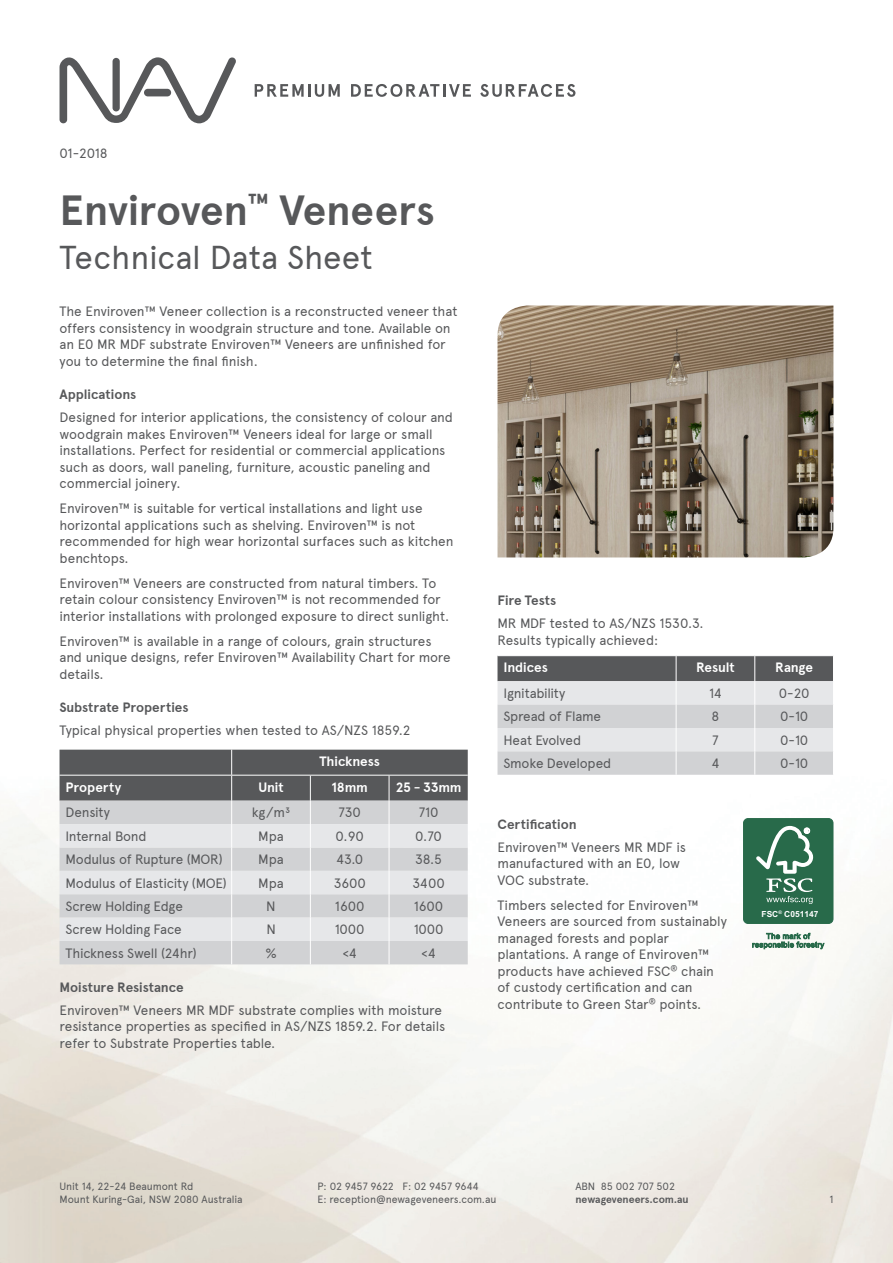
<style>
.page{position:relative;width:893px;height:1263px;background:#fff}
.page>*{position:absolute;margin:0;border:0;box-sizing:border-box;transform-origin:0 0}
.t1{font:700 42px "Apercu";letter-spacing:-.005em;color:#57585a}
.t2{font:33px "Apercu";letter-spacing:-.005em;color:#57585a}
.Bodycopy{font:13.5px/16.5px "Apercu";letter-spacing:-.01em;color:#57585a}
.Subheadings{font:700 13.5px "Apercu";color:#57585a}
.t3{font:700 13.5px "Apercu";letter-spacing:-.005em;color:#fff}
.Bodycopy-2{font:13.5px "Apercu";letter-spacing:-.03em;color:#57585a}
.t4{font:10.5px/12.6px "Apercu";letter-spacing:-.01em;color:#57585a}
.t5{font:700 10.5px/12.6px "Apercu";letter-spacing:-.005em;color:#57585a}
.t6{font:700 8.4px "M Arial";color:#fff}
.s1{font-weight:400}
</style>
<div class="page">
<svg style="left:60px;top:750px;width:408px;height:214px;background:#bcbdbf"></svg>
<svg style="left:497px;top:656px;width:337px;height:119px;background:#c0c1c3"></svg>
<img style="left:497px;top:305px;width:336px;height:252px">
<svg style="left:60px;top:57px;width:176px;height:66px"></svg>
<svg style="left:255px;top:84px;width:85px;height:13px"></svg>
<svg style="left:351px;top:84px;width:120px;height:13px"></svg>
<svg style="left:480px;top:84px;width:95px;height:13px"></svg>
<div style="left:743px;top:818px;width:90px;height:105px;background:#286a4a;border-radius:5px"></div>
<div style="left:743px;top:818px;width:90px;height:106px;border:1px solid #286a4a;border-radius:5px"></div>
<svg style="left:756px;top:826px;width:57px;height:78px"></svg>
<svg style="left:752px;top:933px;width:72px;height:16px"></svg>
<p class="Bodycopy" style="left:60px;top:145px;width:50px">01-2018</p>
<p class="t1" style="left:60px;top:185px;width:377px">Enviroven<sup>™</sup> Veneers</p>
<p class="t2" style="left:60px;top:237px;width:315px">Technical Data Sheet</p>
<p class="Bodycopy" style="left:60px;top:303px;width:400px">The Enviroven™ Veneer collection is a reconstructed veneer that offers consistency in woodgrain structure and tone. Available on an E0 MR MDF substrate Enviroven™ Veneers are unfinished for you to determine the final finish.</p>
<p class="Subheadings" style="left:60px;top:386px;width:78px">Applications</p>
<p class="Bodycopy" style="left:60px;top:409px;width:395px">Designed for interior applications, the consistency of colour and woodgrain makes Enviroven™ Veneers ideal for large or small installations. Perfect for residential or commercial applications such as doors, wall paneling, furniture, acoustic paneling and commercial joinery.</p>
<p class="Bodycopy" style="left:60px;top:500px;width:396px">Enviroven™ is suitable for vertical installations and light use horizontal applications such as shelving. Enviroven™ is not recommended for high wear horizontal surfaces such as kitchen benchtops.</p>
<p class="Bodycopy" style="left:60px;top:575px;width:391px">Enviroven™ Veneers are constructed from natural timbers. To retain colour consistency Enviroven™ is not recommended for interior installations with prolonged exposure to direct sunlight.</p>
<p class="Bodycopy" style="left:60px;top:633px;width:393px">Enviroven™ is available in a range of colours, grain structures and unique designs, refer Enviroven™ Availability Chart for more details.</p>
<p class="Subheadings" style="left:60px;top:699px;width:131px">Substrate Properties</p>
<p class="Bodycopy" style="left:60px;top:722px;width:352px">Typical physical properties when tested to AS/NZS 1859.2</p>
<p class="t3" style="left:319px;top:753px;width:62px">Thickness</p>
<p class="t3" style="left:66px;top:779px;width:57px">Property</p>
<p class="t3" style="left:258px;top:779px;width:27px">Unit</p>
<p class="t3" style="left:331px;top:779px;width:38px">18mm</p>
<p class="t3" style="left:396px;top:779px;width:67px">25 - 33mm</p>
<p class="Bodycopy" style="left:66px;top:804px;width:46px">Density</p>
<p class="Bodycopy" style="left:252px;top:804px;width:40px">kg/m³</p>
<p class="Bodycopy" style="left:338px;top:804px;width:24px">730</p>
<p class="Bodycopy" style="left:419px;top:804px;width:21px">710</p>
<p class="Bodycopy" style="left:66px;top:828px;width:83px">Internal Bond</p>
<p class="Bodycopy" style="left:258px;top:828px;width:27px">Mpa</p>
<p class="Bodycopy" style="left:336px;top:828px;width:30px">0.90</p>
<p class="Bodycopy" style="left:415px;top:828px;width:28px">0.70</p>
<p class="Bodycopy-2" style="left:66px;top:851px;width:159px">Modulus of Rupture (MOR)</p>
<p class="Bodycopy" style="left:258px;top:851px;width:27px">Mpa</p>
<p class="Bodycopy" style="left:336px;top:851px;width:29px">43.0</p>
<p class="Bodycopy" style="left:415px;top:851px;width:28px">38.5</p>
<p class="Bodycopy" style="left:66px;top:874px;width:163px">Modulus of Elasticity (MOE)</p>
<p class="Bodycopy" style="left:258px;top:874px;width:27px">Mpa</p>
<p class="Bodycopy" style="left:334px;top:874px;width:34px">3600</p>
<p class="Bodycopy" style="left:412px;top:874px;width:34px">3400</p>
<p class="Bodycopy" style="left:66px;top:898px;width:119px">Screw Holding Edge</p>
<p class="Bodycopy" style="left:266px;top:898px;width:11px">N</p>
<p class="Bodycopy" style="left:335px;top:898px;width:31px">1600</p>
<p class="Bodycopy" style="left:414px;top:898px;width:31px">1600</p>
<p class="Bodycopy" style="left:66px;top:921px;width:118px">Screw Holding Face</p>
<p class="Bodycopy" style="left:266px;top:921px;width:11px">N</p>
<p class="Bodycopy" style="left:335px;top:921px;width:31px">1000</p>
<p class="Bodycopy" style="left:414px;top:921px;width:31px">1000</p>
<p class="Bodycopy" style="left:66px;top:945px;width:133px">Thickness Swell (24hr)</p>
<p class="Bodycopy" style="left:265px;top:945px;width:13px">%</p>
<p class="Bodycopy" style="left:343px;top:945px;width:16px">&lt;4</p>
<p class="Bodycopy" style="left:422px;top:945px;width:16px">&lt;4</p>
<p class="Subheadings" style="left:60px;top:979px;width:126px">Moisture Resistance</p>
<p class="Bodycopy" style="left:60px;top:1002px;width:387px">Enviroven™ Veneers MR MDF substrate complies with moisture resistance properties as specified in AS/NZS 1859.2. For details refer to Substrate Properties table.</p>
<p class="Subheadings" style="left:497px;top:592px;width:60px">Fire Tests</p>
<p class="Bodycopy" style="left:497px;top:615px;width:207px">MR MDF tested to AS/NZS 1530.3.<br>Results typically achieved:</p>
<p class="t3" style="left:503px;top:660px;width:46px">Indices</p>
<p class="t3" style="left:696px;top:660px;width:40px">Result</p>
<p class="t3" style="left:775px;top:660px;width:39px">Range</p>
<p class="Bodycopy" style="left:503px;top:685px;width:63px">Ignitability</p>
<p class="Bodycopy" style="left:709px;top:685px;width:14px">14</p>
<p class="Bodycopy" style="left:779px;top:685px;width:32px">0-20</p>
<p class="Bodycopy" style="left:503px;top:708px;width:99px">Spread of Flame</p>
<p class="Bodycopy" style="left:711px;top:708px;width:9px">8</p>
<p class="Bodycopy" style="left:780px;top:708px;width:30px">0-10</p>
<p class="Bodycopy" style="left:503px;top:732px;width:79px">Heat Evolved</p>
<p class="Bodycopy" style="left:712px;top:732px;width:8px">7</p>
<p class="Bodycopy" style="left:780px;top:732px;width:30px">0-10</p>
<p class="Bodycopy" style="left:503px;top:755px;width:109px">Smoke Developed</p>
<p class="Bodycopy" style="left:711px;top:755px;width:10px">4</p>
<p class="Bodycopy" style="left:780px;top:755px;width:30px">0-10</p>
<p class="Subheadings" style="left:497px;top:816px;width:81px">Certification</p>
<p class="Bodycopy" style="left:497px;top:839px;width:190px">Enviroven™ Veneers MR MDF is manufactured with an E0, low<br>VOC substrate.</p>
<p class="Bodycopy" style="left:497px;top:897px;width:231px">Timbers selected for Enviroven™ Veneers are sourced from sustainably managed forests and poplar plantations. A range of Enviroven™ products have achieved FSC<sup>®</sup> chain of custody certification and can contribute to Green Star<sup>®</sup> points.</p>
<p class="t6" style="left:762px;top:909px;width:58px">FSC<sup>®</sup> C051147</p>
<p class="t4" style="left:60px;top:1180px;width:185px">Unit 14, 22-24 Beaumont Rd<br>Mount Kuring-Gai, NSW 2080 Australia</p>
<p class="t4" style="left:317px;top:1180px;width:181px">P: 02 9457 9622 F: 02 9457 9644<br>E: reception@newageveneers.com.au</p>
<p class="t5" style="left:575px;top:1180px;width:115px"><span class="s1">ABN 85 002 707 502 </span>newageveneers.com.au</p>
<p class="t4" style="left:829px;top:1193px;width:5px">1</p>
</div>
